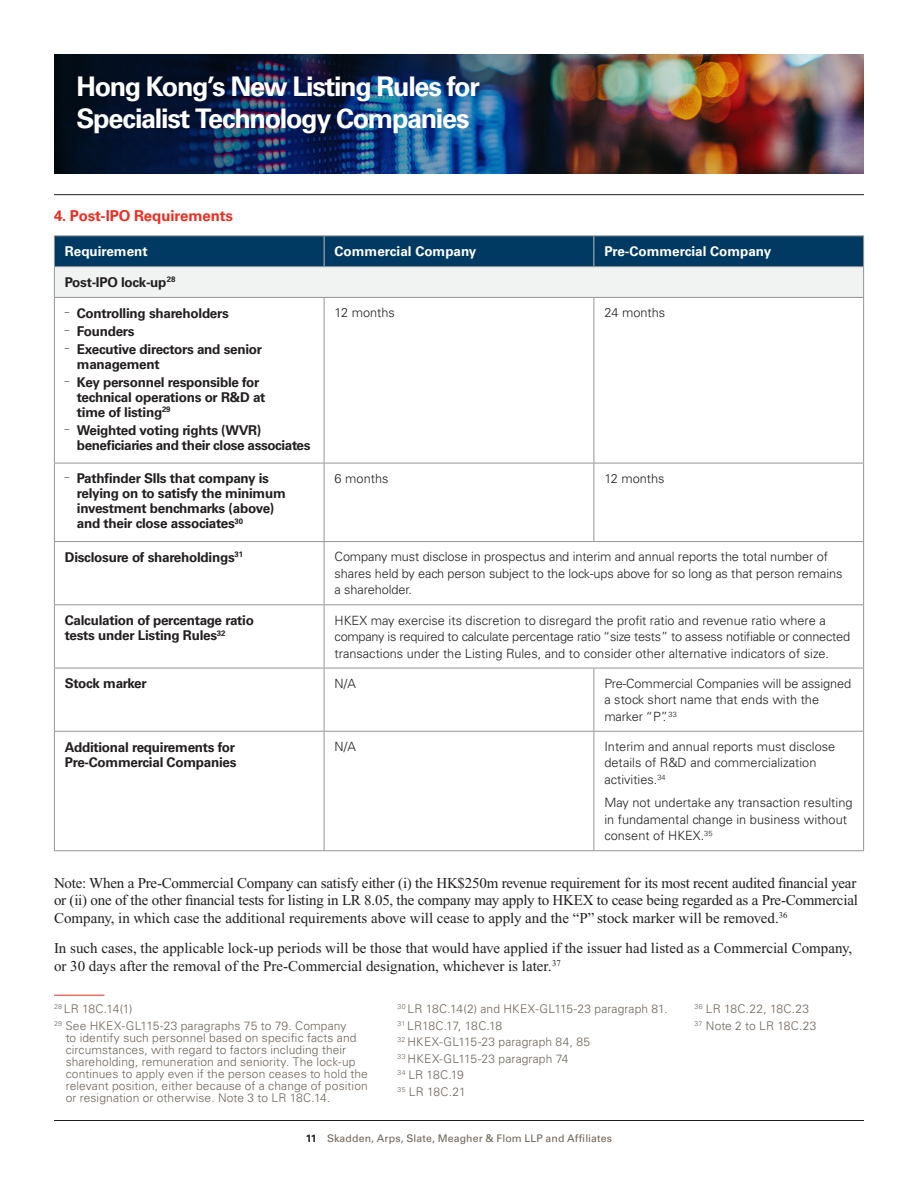
<style>
.page{position:relative;width:918px;height:1188px;background:#fff}
.page>*{position:absolute;margin:0;border:0;box-sizing:border-box;transform-origin:0 0}
.t1{font:700 27px/31.5px "Univers LT Std";letter-spacing:-.05em;color:#fff}
.Main_Body{font:15px/17.2px "Times New Roman PS Std";color:#231f20;text-align:justify}
.First_Level_Heading{font:700 15px "Univers LT Std";letter-spacing:-.005em;color:#ee2e22}
.Chart_Body_Text{font:700 13.5px/15px "Univers LT Std";letter-spacing:-.02em;color:#231f20}
.Chart_Heading{font:700 13.5px "Univers LT Std";color:#fff}
.Chart_Body_Text-2{font:300 12.75px/16.5px "Univers LT Std";color:#231f20}
.Footnote{font:300 12px/12px "Univers LT Std";letter-spacing:.01em;color:#6f645a}
.Footnote-2{font:300 12px "Univers LT Std";letter-spacing:-.02em;color:#6f645a}
.Footnote_double_digi{font:300 12px "Univers LT Std";color:#6f645a}
.t2{font:10.5px "Univers LT Std";letter-spacing:.01em;color:#6f645a}
.s1{font-weight:700;color:#231f20}
</style>
<div class="page">
<img style="left:54px;top:54px;width:810px;height:120px">
<hr style="left:54px;top:1120px;width:810px;height:1px;background:#231f20">
<hr style="left:54px;top:194px;width:810px;height:1px;background:#231f20">
<div style="left:55px;top:237px;width:808px;height:29px;background:#003a63"></div>
<div style="left:54px;top:267px;width:810px;height:30px;background:#f1f2f2"></div>
<hr style="left:54px;top:298px;width:1px;height:165px;background:#939598">
<hr style="left:54px;top:463px;width:270px;height:1px;background:#939598">
<hr style="left:54px;top:463px;width:1px;height:78px;background:#939598">
<hr style="left:54px;top:541px;width:270px;height:1px;background:#939598">
<hr style="left:54px;top:542px;width:1px;height:62px;background:#939598">
<hr style="left:54px;top:604px;width:270px;height:1px;background:#939598">
<hr style="left:54px;top:605px;width:1px;height:63px;background:#939598">
<hr style="left:54px;top:668px;width:270px;height:1px;background:#939598">
<hr style="left:54px;top:668px;width:1px;height:63px;background:#939598">
<hr style="left:54px;top:731px;width:270px;height:1px;background:#939598">
<hr style="left:54px;top:732px;width:1px;height:118px;background:#939598">
<hr style="left:54px;top:850px;width:270px;height:1px;background:#939598">
<hr style="left:594px;top:298px;width:1px;height:165px;background:#939598">
<hr style="left:863px;top:298px;width:1px;height:165px;background:#939598">
<hr style="left:594px;top:463px;width:1px;height:78px;background:#939598">
<hr style="left:863px;top:463px;width:1px;height:78px;background:#939598">
<hr style="left:863px;top:542px;width:1px;height:62px;background:#939598">
<hr style="left:863px;top:605px;width:1px;height:63px;background:#939598">
<hr style="left:594px;top:668px;width:1px;height:63px;background:#939598">
<hr style="left:863px;top:668px;width:1px;height:63px;background:#939598">
<hr style="left:594px;top:732px;width:1px;height:118px;background:#939598">
<hr style="left:863px;top:732px;width:1px;height:118px;background:#939598">
<hr style="left:324px;top:298px;width:1px;height:165px;background:#939598">
<hr style="left:324px;top:463px;width:270px;height:1px;background:#939598">
<hr style="left:324px;top:463px;width:1px;height:78px;background:#939598">
<hr style="left:594px;top:463px;width:270px;height:1px;background:#939598">
<hr style="left:324px;top:541px;width:270px;height:1px;background:#939598">
<hr style="left:324px;top:542px;width:1px;height:62px;background:#939598">
<hr style="left:594px;top:541px;width:270px;height:1px;background:#939598">
<hr style="left:324px;top:604px;width:270px;height:1px;background:#939598">
<hr style="left:324px;top:605px;width:1px;height:63px;background:#939598">
<hr style="left:594px;top:604px;width:270px;height:1px;background:#939598">
<hr style="left:324px;top:668px;width:270px;height:1px;background:#939598">
<hr style="left:324px;top:668px;width:1px;height:63px;background:#939598">
<hr style="left:594px;top:668px;width:270px;height:1px;background:#939598">
<hr style="left:324px;top:731px;width:270px;height:1px;background:#939598">
<hr style="left:324px;top:732px;width:1px;height:118px;background:#939598">
<hr style="left:594px;top:731px;width:270px;height:1px;background:#939598">
<hr style="left:324px;top:850px;width:270px;height:1px;background:#939598">
<hr style="left:594px;top:850px;width:270px;height:1px;background:#939598">
<hr style="left:324px;top:236px;width:1px;height:30px;background:#bcbdc0">
<hr style="left:594px;top:236px;width:1px;height:30px;background:#bcbdc0">
<hr style="left:54px;top:267px;width:1px;height:30px;background:#939598">
<hr style="left:863px;top:267px;width:1px;height:30px;background:#939598">
<hr style="left:54px;top:297px;width:270px;height:1px;background:#939598">
<hr style="left:324px;top:297px;width:270px;height:1px;background:#939598">
<hr style="left:594px;top:297px;width:270px;height:1px;background:#939598">
<hr style="left:54px;top:236px;width:270px;height:1px;background:#939598">
<hr style="left:54px;top:236px;width:1px;height:30px;background:#939598">
<hr style="left:324px;top:236px;width:270px;height:1px;background:#939598">
<hr style="left:594px;top:236px;width:270px;height:1px;background:#939598">
<hr style="left:863px;top:236px;width:1px;height:30px;background:#939598">
<hr style="left:54px;top:266px;width:270px;height:1px;background:#939598">
<hr style="left:324px;top:266px;width:270px;height:1px;background:#939598">
<hr style="left:594px;top:266px;width:270px;height:1px;background:#939598">
<hr style="left:54px;top:995px;width:50px;height:1px;background:#ee2e22">
<h1 class="t1" style="left:76px;top:71px;width:405px">Hong Kong’s New Listing Rules for<br>Specialist Technology Companies</h1>
<h1 class="First_Level_Heading" style="left:54px;top:207px;width:181px">4. Post-IPO Requirements</h1>
<h1 class="Chart_Heading" style="left:65px;top:243px;width:84px">Requirement</h1>
<h1 class="Chart_Heading" style="left:335px;top:243px;width:143px">Commercial Company</h1>
<h1 class="Chart_Heading" style="left:604px;top:243px;width:168px">Pre-Commercial Company</h1>
<p class="Chart_Body_Text" style="left:65px;top:275px;width:112px">Post-IPO lock-up<sup>28</sup></p>
<p class="Chart_Body_Text" style="left:65px;top:306px;width:166px"><sup>–</sup> Controlling shareholders</p>
<p class="Chart_Body_Text" style="left:65px;top:324px;width:71px"><sup>–</sup> Founders</p>
<p class="Chart_Body_Text" style="left:77px;top:342px;width:187px;text-indent:-12px"><sup>–</sup> Executive directors and senior management</p>
<p class="Chart_Body_Text" style="left:77px;top:375px;width:190px;text-indent:-12px"><sup>–</sup> Key personnel responsible for technical operations or R&amp;D at time of listing<sup>29</sup></p>
<p class="Chart_Body_Text" style="left:77px;top:423px;width:235px;text-indent:-12px"><sup>–</sup> Weighted voting rights (WVR) beneficiaries and their close associates</p>
<p class="Chart_Body_Text-2" style="left:335px;top:304px;width:62px">12 months</p>
<p class="Chart_Body_Text-2" style="left:604px;top:304px;width:62px">24 months</p>
<p class="Chart_Body_Text" style="left:77px;top:471px;width:210px;text-indent:-12px"><sup>–</sup> Pathfinder SIIs that company is relying on to satisfy the minimum investment benchmarks (above) and their close associates<sup>30</sup></p>
<p class="Chart_Body_Text-2" style="left:335px;top:470px;width:55px">6 months</p>
<p class="Chart_Body_Text-2" style="left:604px;top:470px;width:62px">12 months</p>
<p class="Chart_Body_Text" style="left:65px;top:550px;width:180px">Disclosure of shareholdings<sup>31</sup></p>
<p class="Chart_Body_Text-2" style="left:335px;top:549px;width:509px">Company must disclose in prospectus and interim and annual reports the total number of shares held by each person subject to the lock-ups above for so long as that person remains a shareholder.</p>
<p class="Chart_Body_Text" style="left:65px;top:613px;width:191px">Calculation of percentage ratio tests under Listing Rules<sup>32</sup></p>
<p class="Chart_Body_Text-2" style="left:335px;top:612px;width:517px">HKEX may exercise its discretion to disregard the profit ratio and revenue ratio where a company is required to calculate percentage ratio “size tests” to assess notifiable or connected transactions under the Listing Rules, and to consider other alternative indicators of size.</p>
<p class="Chart_Body_Text" style="left:65px;top:676px;width:83px">Stock marker</p>
<p class="Chart_Body_Text-2" style="left:335px;top:675px;width:23px">N/A</p>
<p class="Chart_Body_Text-2" style="left:604px;top:675px;width:248px">Pre-Commercial Companies will be assigned a stock short name that ends with the marker “P”. <sup>33</sup></p>
<p class="Chart_Body_Text" style="left:65px;top:739px;width:173px">Additional requirements for<br>Pre-Commercial Companies</p>
<p class="Chart_Body_Text-2" style="left:335px;top:738px;width:23px">N/A</p>
<p class="Chart_Body_Text-2" style="left:604px;top:738px;width:232px">Interim and annual reports must disclose details of R&amp;D and commercialization activities.<sup>34</sup></p>
<p class="Chart_Body_Text-2" style="left:604px;top:794px;width:250px">May not undertake any transaction resulting in fundamental change in business without consent of HKEX.<sup>35</sup></p>
<p class="Main_Body" style="left:54px;top:875px;width:805px">Note: When a Pre-Commercial Company can satisfy either (i) the HK$250m revenue requirement for its most recent audited financial year or (ii) one of the other financial tests for listing in LR 8.05, the company may apply to HKEX to cease being regarded as a Pre-Commercial Company, in which case the additional requirements above will cease to apply and the “P” stock marker will be removed.<sup>36</sup></p>
<p class="Main_Body" style="left:54px;top:940px;width:800px">In such cases, the applicable lock-up periods will be those that would have applied if the issuer had listed as a Commercial Company, or 30 days after the removal of the Pre-Commercial designation, whichever is later.<sup>37</sup></p>
<p class="Footnote" style="left:398px;top:1003px;width:272px"><sup>30</sup> LR 18C.14(2) and HKEX-GL115-23 paragraph 81.</p>
<p class="Footnote-2" style="left:398px;top:1018px;width:106px"><sup>31</sup> LR18C.17, 18C.18</p>
<p class="Footnote" style="left:398px;top:1036px;width:194px"><sup>32</sup> HKEX-GL115-23 paragraph 84, 85</p>
<p class="Footnote" style="left:398px;top:1053px;width:173px"><sup>33</sup> HKEX-GL115-23 paragraph 74</p>
<p class="Footnote" style="left:398px;top:1069px;width:68px"><sup>34</sup> LR 18C.19</p>
<p class="Footnote" style="left:398px;top:1086px;width:70px"><sup>35</sup> LR 18C.21</p>
<p class="Footnote_double_digi" style="left:54px;top:1002px;width:80px"><sup>28</sup> LR 18C.14(1)</p>
<p class="Footnote" style="left:66px;top:1020px;width:304px;text-indent:-12px"><sup>29</sup> See HKEX-GL115-23 paragraphs 75 to 79. Company<br>to identify such personnel based on specific facts and circumstances, with regard to factors including their shareholding, remuneration and seniority. The lock-up continues to apply even if the person ceases to hold the relevant position, either because of a change of position or resignation or otherwise. Note 3 to LR 18C.14.</p>
<p class="Footnote" style="left:694px;top:1003px;width:116px"><sup>36</sup> LR 18C.22, 18C.23</p>
<p class="Footnote" style="left:694px;top:1020px;width:124px"><sup>37</sup> Note 2 to LR 18C.23</p>
<p class="t2" style="left:306px;top:1132px;width:308px"><span class="s1">11</span> Skadden, Arps, Slate, Meagher &amp; Flom LLP and Affiliates</p>
</div>
